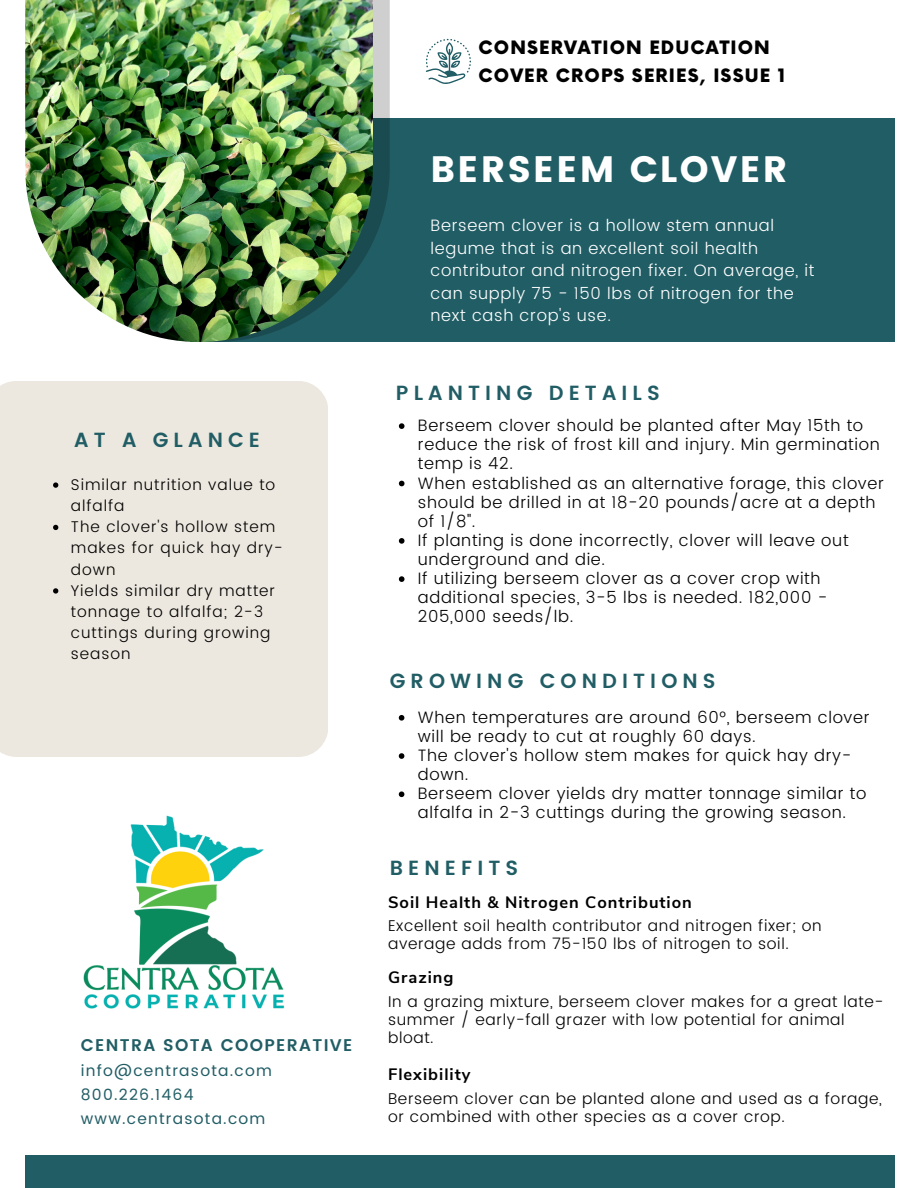
<style>
.page{position:relative;width:918px;height:1188px;background:#fff}
.page>*{position:absolute;margin:0;border:0;box-sizing:border-box;transform-origin:0 0}
.t1{font:36.75px "Poppins";letter-spacing:.06em;color:#fff}
.t2{font:600 20.4px "Poppins";letter-spacing:.25em;color:#215d65}
.t3{font:900 18px/28.2px "Now";letter-spacing:.06em;color:#000}
.t4{font:600 16.95px "Poppins";letter-spacing:.08em;color:#215d65}
.t5{font:300 16.5px/19.2px "Poppins";letter-spacing:.04em;color:#000}
.t6{font:300 16.5px/22.5px "Poppins";letter-spacing:.04em;color:#fff}
.t7{font:700 16.5px "Nunito Sans";letter-spacing:.06em;color:#000}
.t8{font:300 15.6px/18px "Poppins";letter-spacing:.04em;color:#000}
.t9{font:300 15.45px/21.1px "Poppins";letter-spacing:.06em;color:#000}
.t10{font:15.45px/24.3px "Poppins";letter-spacing:.08em;color:#215d65}
</style>
<div class="page">
<div style="left:190px;top:119px;width:705px;height:223px;background:#215d65"></div>
<svg style="left:373px;top:0;width:17px;height:241px;background:#738d91"></svg>
<img style="left:25px;top:0;width:348px;height:342px">
<div style="left:0;top:381px;width:328px;height:376px;background:#ede8df"></div>
<div style="left:25px;top:1155px;width:869px;height:33px;background:#215d65"></div>
<svg style="left:426px;top:39px;width:45px;height:45px"></svg>
<img style="left:83px;top:815px;width:202px;height:194px">
<svg style="left:53px;top:482px;width:5px;height:6px"></svg>
<svg style="left:53px;top:525px;width:5px;height:5px"></svg>
<svg style="left:53px;top:588px;width:5px;height:6px"></svg>
<svg style="left:399px;top:715px;width:5px;height:6px"></svg>
<svg style="left:399px;top:753px;width:5px;height:6px"></svg>
<svg style="left:399px;top:791px;width:5px;height:6px"></svg>
<svg style="left:399px;top:423px;width:6px;height:6px"></svg>
<svg style="left:399px;top:481px;width:6px;height:5px"></svg>
<svg style="left:399px;top:538px;width:6px;height:6px"></svg>
<svg style="left:399px;top:576px;width:6px;height:6px"></svg>
<p class="t2" style="left:74px;top:428px;width:187px">AT A GLANCE</p>
<h5 class="t9" style="left:71px;top:474px;width:206px">Similar nutrition value to alfalfa</h5>
<h2 class="t9" style="left:71px;top:516px;width:213px">The clover's hollow stem makes for quick hay dry&shy;down</h2>
<p class="t9" style="left:71px;top:580px;width:206px">Yields similar dry matter tonnage to alfalfa; 2-3 cuttings during growing season</p>
<p class="t4" style="left:81px;top:1035px;width:273px">CENTRA SOTA COOPERATIVE</p>
<p class="t10" style="left:81px;top:1058px;width:193px">info@centrasota.com<br>800.226.1464 www.centrasota.com</p>
<h4 class="t3" style="left:478px;top:35px;width:308px">CONSERVATION EDUCATION<br>COVER CROPS SERIES, ISSUE 1</h4>
<p class="t1" style="left:431px;top:148px;width:358px">BERSEEM CLOVER</p>
<p class="t6" style="left:431px;top:214px;width:385px">Berseem clover is a hollow stem annual legume that is an excellent soil health contributor and nitrogen fixer. On average, it can supply 75 - 150 lbs of nitrogen for the next cash crop's use.</p>
<h2 class="t2" style="left:396px;top:381px;width:265px">PLANTING DETAILS</h2>
<p class="t5" style="left:418px;top:416px;width:463px">Berseem clover should be planted after May 15th to reduce the risk of frost kill and injury. Min germination temp is 42.</p>
<p class="t5" style="left:418px;top:473px;width:468px">When established as an alternative forage, this clover should be drilled in at 18-20 pounds/acre at a depth of 1/8".</p>
<p class="t5" style="left:418px;top:531px;width:432px">If planting is done incorrectly, clover will leave out underground and die.</p>
<p class="t5" style="left:418px;top:569px;width:411px">If utilizing berseem clover as a cover crop with additional species, 3-5 lbs is needed. 182,000 -<br>205,000 seeds/lb.</p>
<h2 class="t2" style="left:390px;top:669px;width:327px">GROWING CONDITIONS</h2>
<p class="t5" style="left:418px;top:708px;width:453px">When temperatures are around 60°, berseem clover will be ready to cut at roughly 60 days.</p>
<h3 class="t5" style="left:418px;top:746px;width:435px">The clover's hollow stem makes for quick hay dry&shy;down.</h3>
<h5 class="t5" style="left:418px;top:784px;width:450px">Berseem clover yields dry matter tonnage similar to alfalfa in 2-3 cuttings during the growing season.</h5>
<h4 class="t2" style="left:390px;top:856px;width:130px">BENEFITS</h4>
<p class="t7" style="left:388px;top:891px;width:305px">Soil Health &amp; Nitrogen Contribution</p>
<p class="t8" style="left:388px;top:917px;width:435px">Excellent soil health contributor and nitrogen fixer; on average adds from 75-150 lbs of nitrogen to soil.</p>
<h2 class="t7" style="left:388px;top:966px;width:67px">Grazing</h2>
<p class="t8" style="left:388px;top:992px;width:497px">In a grazing mixture, berseem clover makes for a great late&shy;summer / early-fall grazer with low potential for animal bloat.</p>
<p class="t7" style="left:388px;top:1063px;width:84px">Flexibility</p>
<h4 class="t8" style="left:388px;top:1089px;width:495px">Berseem clover can be planted alone and used as a forage, or combined with other species as a cover crop.</h4>
</div>
